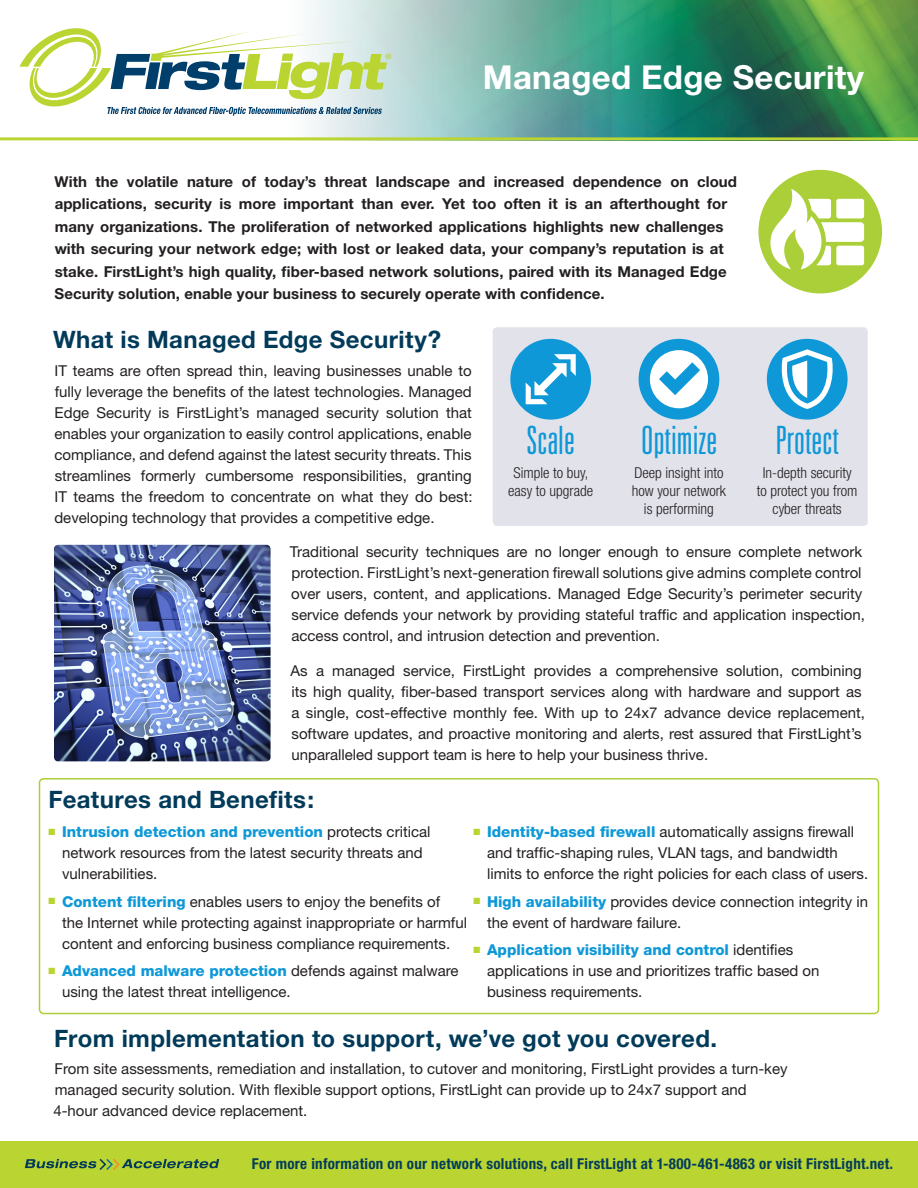
<style>
.page{position:relative;width:918px;height:1188px;background:#fff}
.page>*{position:absolute;margin:0;border:0;box-sizing:border-box;transform-origin:0 0}
.t1{font:300 ultra-condensed 39px "Univers";color:#0e98d7}
.t2{font:700 33px "Helvetica Neue";letter-spacing:.01em;color:#fff}
.t3{font:700 24px "Helvetica Neue";letter-spacing:.015em;color:#023b5a}
.t4{font:15px/21px "Helvetica Neue";color:#231f20}
.t5{font:700 15px/22.5px "Helvetica Neue";letter-spacing:.005em;color:#231f20}
.t6{font:300 condensed 15px/18px "Helvetica Neue";color:#231f20;text-align:center}
.t7{font:700 condensed 15px "Helvetica Neue";letter-spacing:.02em;color:#033d5a}
.s1{color:#bad432}
.s2{font-weight:800;color:#0e98d7}
</style>
<div class="page">
<img style="left:309px;top:0;width:609px;height:137px">
<hr style="left:0;top:137px;width:918px;height:3px;background:#bad432">
<svg style="left:19px;top:28px;width:372px;height:88px"></svg>
<div style="left:0;top:1141px;width:918px;height:47px;background:#bad432"></div>
<svg style="left:25px;top:1159px;width:194px;height:11px"></svg>
<div style="left:39px;top:778px;width:840px;height:236px;border:2px solid #abcf38;border-radius:4px"></div>
<img style="left:54px;top:545px;width:217px;height:216px">
<div style="left:758px;top:170px;width:124px;height:123px;background:#abcf38;border-radius:50%"></div>
<svg style="left:770px;top:189px;width:94px;height:80px"></svg>
<div style="left:493px;top:327px;width:375px;height:199px;background:#e2e2eb;border-radius:4px"></div>
<div style="left:510px;top:339px;width:81px;height:81px;background:#0e98d7;border-radius:50%"></div>
<svg style="left:526px;top:354px;width:50px;height:50px"></svg>
<div style="left:639px;top:339px;width:80px;height:81px;background:#0e98d7;border-radius:50%"></div>
<svg style="left:650px;top:350px;width:58px;height:58px"></svg>
<div style="left:767px;top:339px;width:81px;height:81px;background:#0e98d7;border-radius:50%"></div>
<svg style="left:778px;top:349px;width:59px;height:60px"></svg>
<h2 class="t2" style="left:483px;top:57px;width:383px">Managed Edge Security</h2>
<p class="t5" style="left:55px;top:170px;width:684px">With the volatile nature of today’s threat landscape and increased dependence on cloud applications, security is more important than ever. Yet too often it is an afterthought for many organizations. The proliferation of networked applications highlights new challenges with securing your network edge; with lost or leaked data, your company’s reputation is at stake. FirstLight’s high quality, fiber-based network solutions, paired with its Managed Edge Security solution, enable your business to securely operate with confidence.</p>
<h3 class="t3" style="left:53px;top:325px;width:389px">What is Managed Edge Security?</h3>
<p class="t4" style="left:54px;top:360px;width:420px;text-align:justify">IT teams are often spread thin, leaving businesses unable to fully leverage the benefits of the latest technologies. Managed Edge Security is FirstLight’s managed security solution that enables your organization to easily control applications, enable compliance, and defend against the latest security threats. This streamlines formerly cumbersome responsibilities, granting IT teams the freedom to concentrate on what they do best: developing technology that provides a competitive edge.</p>
<p class="t4" style="left:290px;top:541px;width:577px">Traditional security techniques are no longer enough to ensure complete network protection. FirstLight’s next-generation firewall solutions give admins complete control over users, content, and applications. Managed Edge Security’s perimeter security service defends your network by providing stateful traffic and application inspection, access control, and intrusion detection and prevention.</p>
<p class="t4" style="left:291px;top:660px;width:576px">As a managed service, FirstLight provides a comprehensive solution, combining its high quality, fiber-based transport services along with hardware and support as a single, cost-effective monthly fee. With up to 24x7 advance device replacement, software updates, and proactive monitoring and alerts, rest assured that FirstLight’s unparalleled support team is here to help your business thrive.</p>
<h1 class="t1" style="left:527px;top:420px;width:50px">Scale</h1>
<h1 class="t1" style="left:641px;top:420px;width:78px">Optimize</h1>
<h1 class="t1" style="left:775px;top:420px;width:65px">Protect</h1>
<p class="t6" style="left:508px;top:463px;width:87px">Simple to buy, easy to upgrade</p>
<p class="t6" style="left:632px;top:463px;width:96px">Deep insight into how your network is performing</p>
<p class="t6" style="left:757px;top:463px;width:102px">In-depth security to protect you from cyber threats</p>
<h3 class="t3" style="left:49px;top:785px;width:267px">Features and Benefits:</h3>
<p class="t4" style="left:487px;top:821px;width:383px;text-indent:-13px"><span class="s1">■</span> <span class="s2">Identity-based firewall</span> automatically assigns firewall and traffic-shaping rules, VLAN tags, and bandwidth limits to enforce the right policies for each class of users.</p>
<p class="t4" style="left:487px;top:891px;width:383px;text-indent:-13px"><span class="s1">■</span> <span class="s2">High availability</span> provides device connection integrity in the event of hardware failure.</p>
<p class="t4" style="left:487px;top:939px;width:334px;text-indent:-13px"><span class="s1">■</span> <span class="s2">Application visibility and control</span> identifies applications in use and prioritizes traffic based on business requirements.</p>
<p class="t4" style="left:62px;top:821px;width:370px;text-indent:-13px"><span class="s1">■</span> <span class="s2">Intrusion detection and prevention</span> protects critical network resources from the latest security threats and vulnerabilities.</p>
<p class="t4" style="left:62px;top:891px;width:406px;text-indent:-13px"><span class="s1">■</span> <span class="s2">Content filtering</span> enables users to enjoy the benefits of<br>the Internet while protecting against inappropriate or harmful content and enforcing business compliance requirements.</p>
<p class="t4" style="left:62px;top:960px;width:398px;text-indent:-13px"><span class="s1">■</span> <span class="s2">Advanced malware protection</span> defends against malware using the latest threat intelligence.</p>
<h3 class="t3" style="left:54px;top:1023px;width:664px">From implementation to support, we’ve got you covered.</h3>
<p class="t4" style="left:53px;top:1058px;width:736px">From site assessments, remediation and installation, to cutover and monitoring, FirstLight provides a turn-key managed security solution. With flexible support options, FirstLight can provide up to 24x7 support and<br>4-hour advanced device replacement.</p>
<p class="t7" style="left:252px;top:1154px;width:643px">For more information on our network solutions, call FirstLight at 1-800-461-4863 or visit FirstLight.net.</p>
</div>
